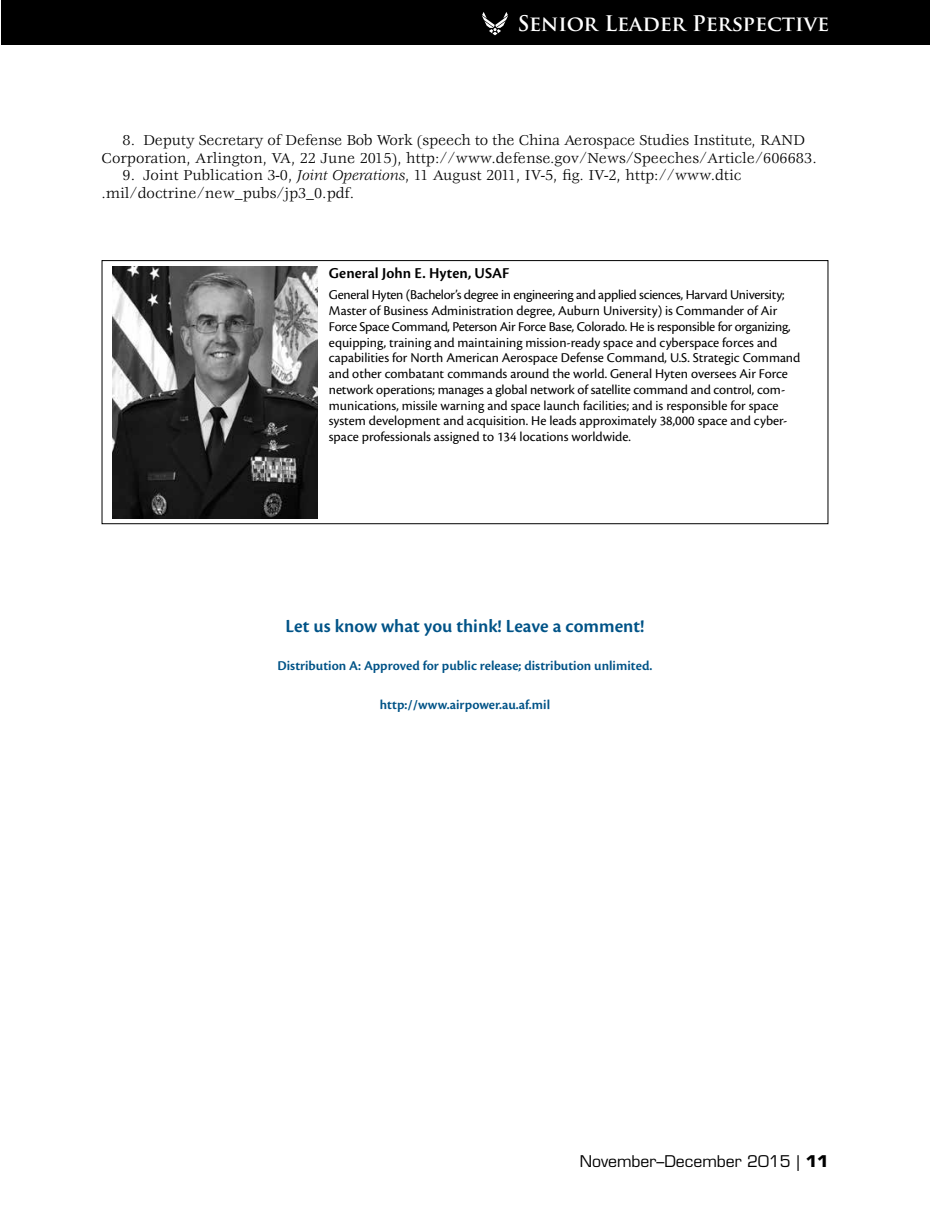
<style>
.page{position:relative;width:930px;height:1229px;background:#fff}
.page>*{position:absolute;margin:0;border:0;box-sizing:border-box;transform-origin:0 0}
.t1{font:700 21px "Trajan Pro";letter-spacing:-.005em;color:#fff}
.t2{font:600 19.25px "Cronos Pro";color:#005387}
.t3{font:15.75px/17.5px "Veljovic Std";color:#000;text-align:center}
.t4{font:15.75px "Eurostile LT Std";color:#000}
.t5{font:600 15.75px "Cronos Pro";letter-spacing:.005em;color:#000}
.t6{font:14px/15.8px "Cronos Pro";letter-spacing:-.005em;color:#000}
.t7{font:600 14px "Cronos Pro";color:#005387}
.s1{font-style:italic}
.s2{font-weight:700}
</style>
<div class="page">
<div style="left:1px;top:0;width:928px;height:45px;background:#000"></div>
<svg style="left:482px;top:12px;width:26px;height:23px"></svg>
<img style="left:113px;top:266px;width:204px;height:252px">
<div style="left:102px;top:260px;width:726px;height:264px;border:1px solid #000"></div>
<h1 class="t1" style="left:517px;top:10px;width:313px">Senior Leader Perspective</h1>
<p class="t3" style="left:102px;top:132px;width:716px">8. Deputy Secretary of Defense Bob Work (speech to the China Aerospace Studies Institute, RAND<br>Corporation, Arlington, VA, 22 June 2015), http://www.defense.gov/News/Speeches/Article/606683.</p>
<p class="t3" style="left:102px;top:167px;width:641px;text-align:left;text-indent:21px">9. Joint Publication 3-0, <span class="s1">Joint Operations</span>, 11 August 2011, IV-5, fig. IV-2, http://www.dtic .mil/doctrine/new_pubs/jp3_0.pdf.</p>
<p class="t5" style="left:329px;top:264px;width:182px">General John E. Hyten, USAF</p>
<p class="t6" style="left:329px;top:287px;width:473px">General Hyten (Bachelor’s degree in engineering and applied sciences, Harvard University; Master of Business Administration degree, Auburn University) is Commander of Air Force Space Command, Peterson Air Force Base, Colorado. He is responsible for organizing, equipping, training and maintaining mission-ready space and cyberspace forces and capabilities for North American Aerospace Defense Command, U.S. Strategic Command and other combatant commands around the world. General Hyten oversees Air Force network operations; manages a global network of satellite command and control, com&shy;munications, missile warning and space launch facilities; and is responsible for space system development and acquisition. He leads approximately 38,000 space and cyber&shy;space professionals assigned to 134 locations worldwide.</p>
<h2 class="t2" style="left:285px;top:615px;width:360px">Let us know what you think! Leave a comment!</h2>
<p class="t7" style="left:277px;top:658px;width:376px">Distribution A: Approved for public release; distribution unlimited.</p>
<p class="t7" style="left:380px;top:696px;width:172px">http://www.airpower.au.af.mil</p>
<p class="t4" style="left:579px;top:1152px;width:250px">November–December 2015 | <span class="s2">11</span></p>
</div>
